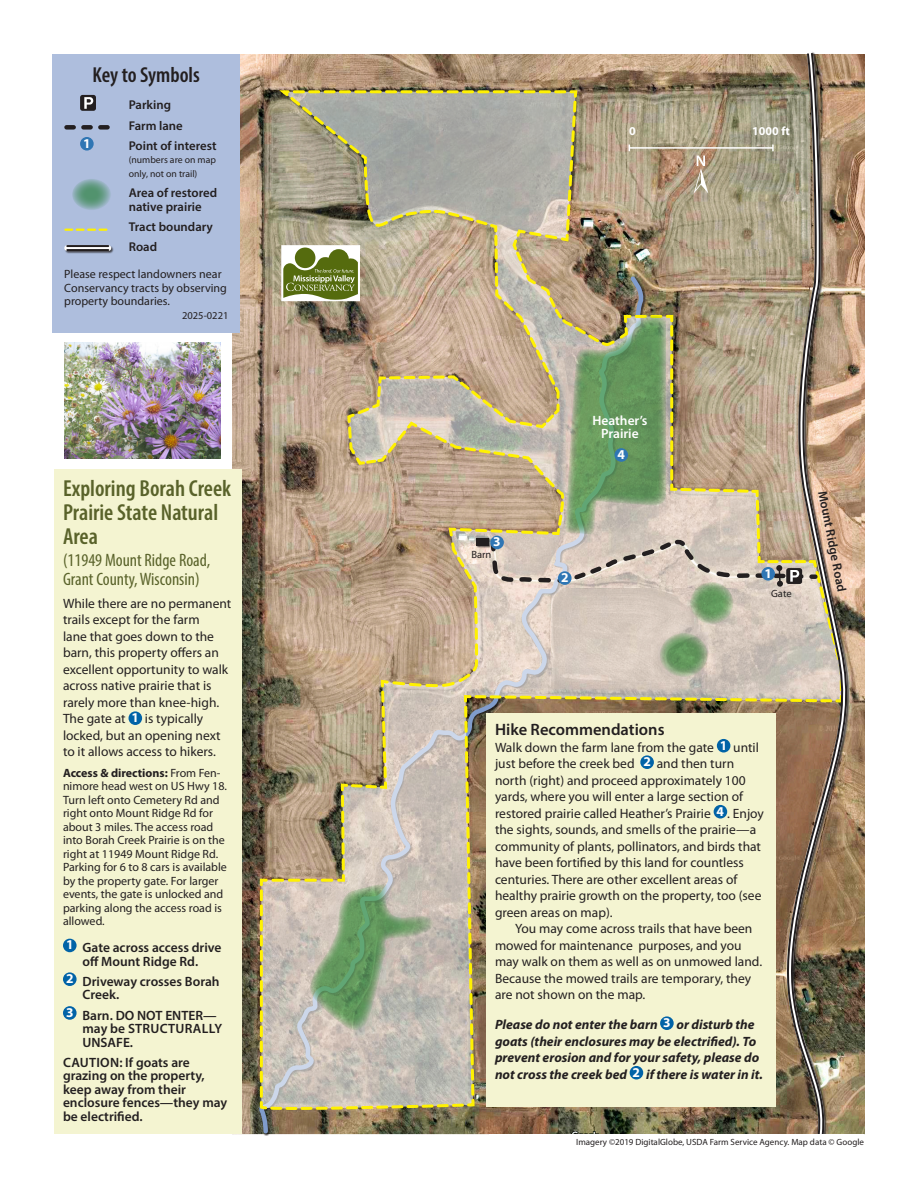
<style>
.page{position:relative;width:918px;height:1188px;background:#fff}
.page>*{position:absolute;margin:0;border:0;box-sizing:border-box;transform-origin:0 0}
.MapTrailName{font:600 condensed 23.25px/24px "Myriad Pro";color:#59622a}
.MapKeyHead{font:600 condensed 21.75px "Myriad Pro";color:#231f20}
.MapAddress{font:condensed 18px/18.8px "Myriad Pro";color:#59622a}
.t1{font:600 16.5px "Myriad Pro";color:#231f20}
.MapDescription{font:13.5px/16.5px "Myriad Pro";color:#231f20}
.BI{font:13.5px/16.5px "Myriad Pro";color:#231f20}
.MapDescription-2{font:italic 700 13.5px/16.5px "Myriad Pro";color:#231f20}
.PointOfInterest{font:600 13.5px/13.5px "Myriad Pro";color:#231f20}
.MapPointOfInterest{font:600 13.5px/13.5px "Myriad Pro";color:#231f20}
.t2{font:600 13.5px/13.5px "Myriad Pro";color:#fff;text-align:center}
.t3{font:700 13.5px "Myriad Pro";color:#fff}
.MapSymbolKey{font:600 12.75px/13.5px "Myriad Pro";color:#231f20}
.MapHowToGetThere{font:12px/13.5px "Myriad Pro";color:#231f20}
.t4{font:700 12px "Myriad Pro";color:#fff}
.t5{font:10.5px "Myriad Pro";color:#231f20}
.MapSymbolKey-2{font:9.75px/13.5px "Myriad Pro";color:#231f20}
.t6{font:9px "Myriad Pro";color:#231f20}
.s1{font-weight:700;color:#fff}
.s2{font-weight:700}
</style>
<div class="page">
<img style="left:232px;top:54px;width:632px;height:1080px">
<img style="left:254px;top:274px;width:394px;height:862px">
<svg style="left:853px;top:54px;width:3px;height:1080px;background:#ac8e6f"></svg>
<img style="left:849px;top:54px;width:4px;height:1080px">
<img style="left:782px;top:52px;width:67px;height:1082px">
<div style="left:52px;top:54px;width:188px;height:279px;background:#aebedd"></div>
<div style="left:80px;top:95px;width:16px;height:16px;background:#231f20;border-radius:3px"></div>
<svg style="left:84px;top:97px;width:9px;height:12px"></svg>
<svg style="left:67px;top:125px;width:41px;height:5px"></svg>
<div style="left:80px;top:137px;width:14px;height:14px;background:#2f76b4;border-radius:50%"></div>
<svg style="left:72px;top:179px;width:39px;height:31px"></svg>
<svg style="left:65px;top:229px;width:41px;height:2px"></svg>
<div style="left:65px;top:246px;width:49px;height:8px;background:#231f20;opacity:.75"></div>
<div style="left:67px;top:245px;width:41px;height:6px;background:#f8f8f8"></div>
<hr style="left:67px;top:245px;width:41px;height:2px;background:#231f20">
<hr style="left:67px;top:249px;width:41px;height:2px;background:#231f20">
<div style="left:54px;top:470px;width:188px;height:664px;background:#f4f4d1"></div>
<div style="left:129px;top:711px;width:13px;height:14px;background:#0163a7;border-radius:50%"></div>
<div style="left:63px;top:939px;width:14px;height:13px;background:#0163a7;border-radius:50%"></div>
<div style="left:63px;top:972px;width:14px;height:14px;background:#0163a7;border-radius:50%"></div>
<div style="left:63px;top:1006px;width:14px;height:14px;background:#0163a7;border-radius:50%"></div>
<div style="left:489px;top:1134px;width:375px;height:12px;background:#fff"></div>
<img style="left:64px;top:342px;width:157px;height:117px">
<img style="left:260px;top:90px;width:583px;height:1021px">
<div style="left:281px;top:245px;width:79px;height:56px;border:2px solid #fff"></div>
<p class="MapKeyHead" style="left:93px;top:62px;width:109px">Key to Symbols</p>
<p class="MapSymbolKey" style="left:129px;top:98px;width:44px">Parking</p>
<p class="MapSymbolKey" style="left:129px;top:118px;width:56px">Farm lane</p>
<p class="t3" style="left:83px;top:134px;width:9px">1</p>
<p class="MapSymbolKey" style="left:129px;top:138px;width:89px">Point of interest</p>
<p class="MapSymbolKey-2" style="left:129px;top:153px;width:89px">(numbers are on map only, not on trail)</p>
<p class="MapSymbolKey" style="left:129px;top:186px;width:90px">Area of restored native prairie</p>
<p class="MapSymbolKey" style="left:129px;top:219px;width:86px">Tract boundary</p>
<p class="MapSymbolKey" style="left:129px;top:240px;width:30px">Road</p>
<p class="MapHowToGetThere" style="left:64px;top:267px;width:164px">Please respect landowners near<br>Conservancy tracts by observing property boundaries.</p>
<p class="t5" style="left:182px;top:309px;width:48px">2025-0221</p>
<p class="MapTrailName" style="left:63px;top:476px;width:170px">Exploring Borah Creek<br>Prairie State Natural<br>Area</p>
<p class="MapAddress" style="left:63px;top:550px;width:149px">(11949 Mount Ridge Road,<br>Grant County, Wisconsin)</p>
<p class="MapDescription" style="left:63px;top:595px;width:170px">While there are no permanent trails except for the farm<br>lane that goes down to the barn, this property offers an excellent opportunity to walk across native prairie that is rarely more than knee-high.<br>The gate at <span class="s1">1</span> is typically locked, but an opening next to it allows access to hikers.</p>
<p class="MapHowToGetThere" style="left:63px;top:766px;width:166px"><span class="s2">Access &amp; directions:</span> From Fen&shy;nimore head west on US Hwy 18.<br>Turn left onto Cemetery Rd and right onto Mount Ridge Rd for about 3 miles. The access road into Borah Creek Prairie is on the right at 11949 Mount Ridge Rd.<br>Parking for 6 to 8 cars is available by the property gate. For larger events, the gate is unlocked and parking along the access road is allowed.</p>
<p class="t3" style="left:66px;top:936px;width:9px">1</p>
<p class="PointOfInterest" style="left:82px;top:941px;width:141px">Gate across access drive off Mount Ridge Rd.</p>
<p class="t3" style="left:66px;top:970px;width:9px">2</p>
<p class="PointOfInterest" style="left:82px;top:974px;width:139px">Driveway crosses Borah<br>Creek.</p>
<p class="t3" style="left:66px;top:1004px;width:9px">3</p>
<p class="PointOfInterest" style="left:82px;top:1008px;width:141px">Barn. DO NOT ENTER— may be STRUCTURALLY<br>UNSAFE.</p>
<p class="MapPointOfInterest" style="left:63px;top:1055px;width:166px">CAUTION: If goats are grazing on the property, keep away from their enclosure fences—they may be electrified.</p>
<p class="t4" style="left:629px;top:123px;width:8px">0</p>
<p class="t4" style="left:752px;top:123px;width:39px">1000 ft</p>
<p class="t2" style="left:592px;top:413px;width:57px">Heather’s<br>Prairie</p>
<p class="t3" style="left:493px;top:533px;width:9px">3</p>
<p class="t5" style="left:471px;top:548px;width:22px">Barn</p>
<p class="t3" style="left:561px;top:569px;width:9px">2</p>
<p class="t3" style="left:618px;top:446px;width:9px">4</p>
<p class="t3" style="left:764px;top:564px;width:9px">1</p>
<p class="t5" style="left:771px;top:587px;width:22px">Gate</p>
<p class="MapSymbolKey" style="left:829px;top:490px;width:104px;rotate:79deg">Mount Ridge Road</p>
<h2 class="t1" style="left:495px;top:719px;width:171px">Hike Recommendations</h2>
<p class="MapDescription" style="left:495px;top:739px;width:221px">Walk down the farm lane from the gate</p>
<p class="t3" style="left:720px;top:736px;width:9px">1</p>
<p class="MapDescription" style="left:733px;top:739px;width:27px">until</p>
<p class="MapDescription" style="left:495px;top:755px;width:141px">just before the creek bed</p>
<p class="t3" style="left:643px;top:753px;width:9px">2</p>
<p class="MapDescription" style="left:495px;top:755px;width:252px;text-indent:162px">and then turn north (right) and proceed approximately 100 yards, where you will enter a large section of restored prairie called Heather’s Prairie</p>
<p class="t3" style="left:717px;top:802px;width:9px">4</p>
<p class="MapDescription" style="left:495px;top:805px;width:270px;text-indent:232px">. Enjoy the sights, sounds, and smells of the prairie—a community of plants, pollinators, and birds that have been fortified by this land for countless centuries. There are other excellent areas of healthy prairie growth on the property, too (see green areas on map).</p>
<p class="BI" style="left:495px;top:920px;width:269px;text-indent:20px">You may come across trails that have been mowed for maintenance purposes, and you may walk on them as well as on unmowed land.<br>Because the mowed trails are temporary, they are not shown on the map.</p>
<p class="MapDescription-2" style="left:495px;top:1016px;width:164px">Please do not enter the barn</p>
<p class="t3" style="left:663px;top:1014px;width:9px">3</p>
<p class="MapDescription-2" style="left:495px;top:1016px;width:266px;text-indent:182px">or disturb the goats (their enclosures may be electrified). To prevent erosion and for your safety, please do not cross the creek bed</p>
<p class="t3" style="left:633px;top:1063px;width:9px">2</p>
<p class="MapDescription-2" style="left:646px;top:1066px;width:118px">if there is water in it.</p>
<p class="t6" style="left:576px;top:1136px;width:289px">Imagery ©2019 DigitalGlobe, USDA Farm Service Agency. Map data © Google</p>
</div>
